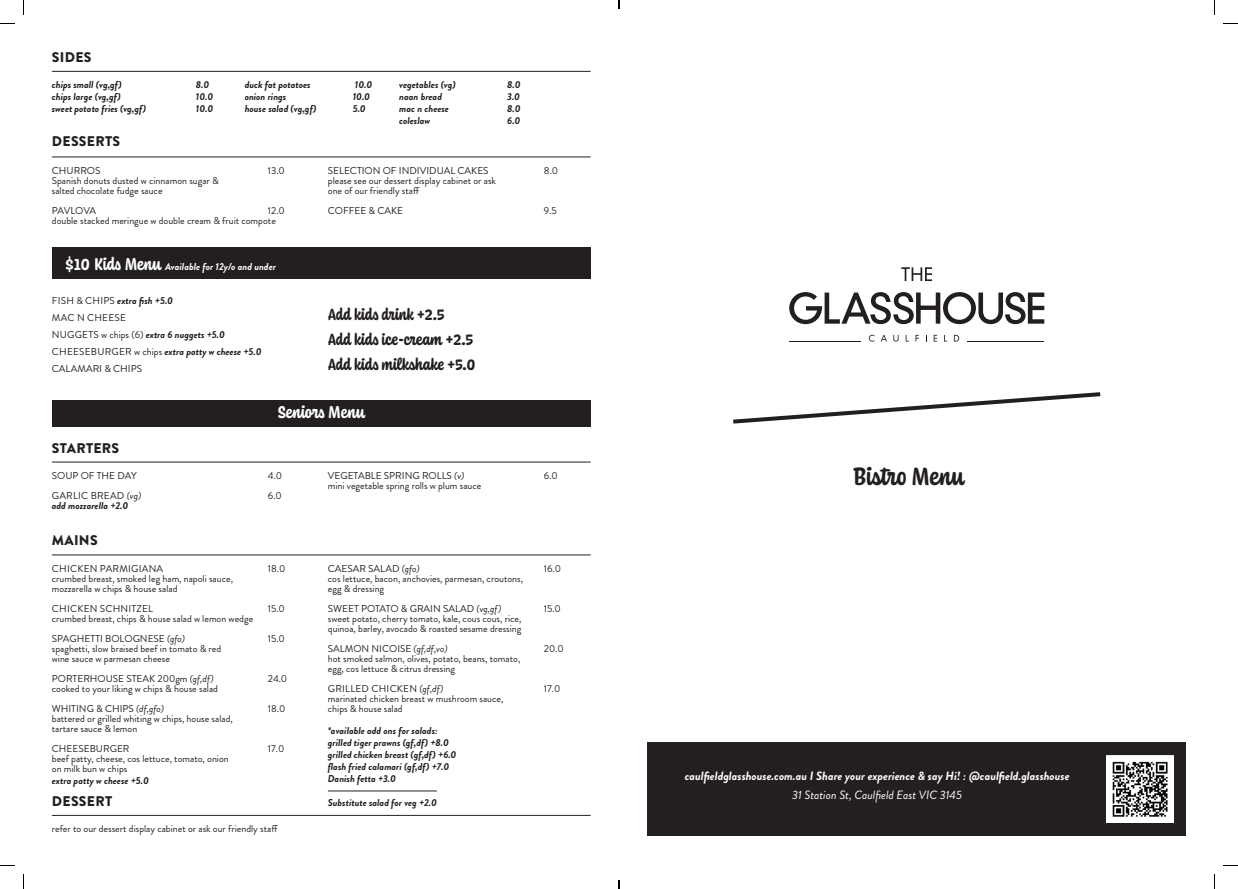
<style>
.page{position:relative;width:1238px;height:889px;background:#fff}
.page>*{position:absolute;margin:0;border:0;box-sizing:border-box;transform-origin:0 0}
.t1{font:700 26px "Coniferous";color:#231f20}
.t2{font:700 18px "Coniferous";letter-spacing:.015em;color:#fff}
.t3{font:700 17px/25px "Coniferous";color:#231f20}
.t4{font:900 14px "Brandon Grotesque";letter-spacing:.02em;color:#231f20}
.t5{font:italic 700 12px "Brandon Grotesque";color:#fff}
.t6{font:italic 12px "Brandon Grotesque";color:#fff}
.t7{font:10px/10px "Brandon Grotesque";color:#231f20}
.t8{font:italic 700 10px/12px "Brandon Grotesque";color:#231f20}
.t9{font:10px "Brandon Grotesque";letter-spacing:.02em;color:#231f20}
.t10{font:italic 700 10px "Brandon Grotesque";color:#fff}
.t11{font:10px "Brandon Grotesque";letter-spacing:-.02em;color:#231f20}
.s1{font-family:"Coniferous";font-style:normal;font-size:18px}
.s2{font-weight:700;font-style:italic}
.s3{font-style:italic}
</style>
<div class="page">
<div style="left:52px;top:400px;width:538px;height:27px;background:#231f20"></div>
<hr style="left:52px;top:461px;width:538px;height:1px;background:#231f20">
<hr style="left:52px;top:815px;width:538px;height:1px;background:#231f20">
<hr style="left:52px;top:554px;width:538px;height:1px;background:#231f20">
<div style="left:647px;top:742px;width:539px;height:94px;background:#231f20"></div>
<svg style="left:733px;top:392px;width:368px;height:32px"></svg>
<svg style="left:789px;top:292px;width:255px;height:32px"></svg>
<svg style="left:901px;top:267px;width:31px;height:14px"></svg>
<svg style="left:868px;top:335px;width:6px;height:7px"></svg>
<svg style="left:880px;top:335px;width:7px;height:7px"></svg>
<svg style="left:893px;top:335px;width:5px;height:7px"></svg>
<svg style="left:905px;top:335px;width:4px;height:7px"></svg>
<svg style="left:915px;top:335px;width:4px;height:7px"></svg>
<svg style="left:933px;top:335px;width:4px;height:7px"></svg>
<svg style="left:954px;top:335px;width:5px;height:7px"></svg>
<hr style="left:967px;top:341px;width:77px;height:1px;background:#231f20">
<hr style="left:789px;top:341px;width:72px;height:1px;background:#231f20">
<div style="left:52px;top:248px;width:538px;height:31px;background:#231f20"></div>
<hr style="left:52px;top:156px;width:538px;height:1px;background:#231f20">
<hr style="left:52px;top:71px;width:538px;height:1px;background:#231f20">
<img style="left:1106px;top:756px;width:67px;height:66px">
<hr style="left:328px;top:790px;width:109px;height:1px;background:#231f20">
<svg style="left:0;top:23px;width:15px;height:1px"></svg>
<svg style="left:1223px;top:23px;width:15px;height:1px"></svg>
<svg style="left:0;top:865px;width:15px;height:1px"></svg>
<svg style="left:1223px;top:865px;width:15px;height:1px"></svg>
<svg style="left:23px;top:0;width:1px;height:15px"></svg>
<svg style="left:23px;top:874px;width:1px;height:15px"></svg>
<svg style="left:1214px;top:0;width:1px;height:15px"></svg>
<svg style="left:1214px;top:874px;width:1px;height:15px"></svg>
<svg style="left:618px;top:0;width:2px;height:9px"></svg>
<svg style="left:618px;top:880px;width:2px;height:9px"></svg>
<h3 class="t4" style="left:52px;top:47px;width:41px">SIDES</h3>
<p class="t8" style="left:52px;top:79px;width:71px">chips small (vg,gf)</p>
<p class="t8" style="left:196px;top:79px;width:15px">8.0</p>
<p class="t8" style="left:52px;top:91px;width:70px">chips large (vg,gf)</p>
<p class="t8" style="left:196px;top:91px;width:19px">10.0</p>
<p class="t8" style="left:52px;top:103px;width:96px">sweet potato fries (vg,gf)</p>
<p class="t8" style="left:196px;top:103px;width:19px">10.0</p>
<p class="t8" style="left:245px;top:79px;width:68px">duck fat potatoes</p>
<p class="t8" style="left:355px;top:79px;width:19px">10.0</p>
<p class="t8" style="left:245px;top:91px;width:43px">onion rings</p>
<p class="t8" style="left:353px;top:91px;width:19px">10.0</p>
<p class="t8" style="left:245px;top:103px;width:73px">house salad (vg,gf)</p>
<p class="t8" style="left:353px;top:103px;width:14px">5.0</p>
<p class="t8" style="left:399px;top:79px;width:58px">vegetables (vg)</p>
<p class="t8" style="left:507px;top:79px;width:15px">8.0</p>
<p class="t8" style="left:399px;top:91px;width:44px">naan bread</p>
<p class="t8" style="left:507px;top:91px;width:14px">3.0</p>
<p class="t8" style="left:399px;top:103px;width:51px">mac n cheese</p>
<p class="t8" style="left:507px;top:103px;width:15px">8.0</p>
<p class="t8" style="left:399px;top:115px;width:32px">coleslaw</p>
<p class="t8" style="left:507px;top:115px;width:15px">6.0</p>
<h3 class="t4" style="left:52px;top:131px;width:70px">DESSERTS</h3>
<p class="t7" style="left:52px;top:166px;width:50px">CHURROS</p>
<p class="t7" style="left:268px;top:166px;width:18px">13.0</p>
<p class="t7" style="left:52px;top:176px;width:168px">Spanish donuts dusted w cinnamon sugar &amp; salted chocolate fudge sauce</p>
<p class="t11" style="left:52px;top:204px;width:46px">PAVLOVA</p>
<p class="t7" style="left:52px;top:206px;width:234px;text-indent:216px">12.0 double stacked meringue w double cream &amp; fruit compote</p>
<p class="t10" style="left:65px;top:259px;width:212px"><span class="s1">$10 Kids Menu</span> Available for 12y/o and under</p>
<p class="t7" style="left:52px;top:292px;width:211px;line-height:17px">FISH &amp; CHIPS <span class="s2">extra fish +5.0<br></span>MAC N CHEESE<br>NUGGETS w chips (6) <span class="s2">extra 6 nuggets +5.0<br></span>CHEESEBURGER w chips <span class="s2">extra patty w cheese +5.0<br></span>CALAMARI &amp; CHIPS</p>
<p class="t7" style="left:328px;top:166px;width:162px">SELECTION OF INDIVIDUAL CAKES</p>
<p class="t7" style="left:544px;top:166px;width:16px">8.0</p>
<p class="t7" style="left:328px;top:176px;width:170px">please see our dessert display cabinet or ask one of our friendly staff</p>
<p class="t7" style="left:328px;top:206px;width:77px">COFFEE &amp; CAKE</p>
<p class="t7" style="left:544px;top:206px;width:14px">9.5</p>
<h3 class="t3" style="left:328px;top:301px;width:149px">Add kids drink +2.5<br>Add kids ice-cream +2.5<br>Add kids milkshake +5.0</h3>
<h3 class="t4" style="left:52px;top:438px;width:69px">STARTERS</h3>
<h2 class="t2" style="left:277px;top:400px;width:89px">Seniors Menu</h2>
<p class="t7" style="left:52px;top:471px;width:86px">SOUP OF THE DAY</p>
<p class="t7" style="left:268px;top:471px;width:16px">4.0</p>
<p class="t9" style="left:52px;top:489px;width:91px">GARLIC BREAD <span class="s3">(vg)</span></p>
<p class="t7" style="left:268px;top:491px;width:15px">6.0</p>
<p class="t8" style="left:52px;top:500px;width:78px">add mozzarella +2.0</p>
<h3 class="t4" style="left:52px;top:531px;width:47px">MAINS</h3>
<p class="t9" style="left:52px;top:562px;width:113px">CHICKEN PARMIGIANA</p>
<p class="t7" style="left:268px;top:564px;width:19px">18.0</p>
<p class="t7" style="left:52px;top:574px;width:183px">crumbed breast, smoked leg ham, napoli sauce, mozzarella w chips &amp; house salad</p>
<p class="t9" style="left:52px;top:602px;width:103px">CHICKEN SCHNITZEL</p>
<p class="t7" style="left:268px;top:604px;width:18px">15.0</p>
<p class="t7" style="left:52px;top:609px;width:203px;line-height:20px">crumbed breast, chips &amp; house salad w lemon wedge<br>SPAGHETTI BOLOGNESE <span class="s3">(gfo)</span></p>
<p class="t7" style="left:268px;top:634px;width:18px">15.0</p>
<p class="t7" style="left:52px;top:644px;width:171px">spaghetti, slow braised beef in tomato &amp; red wine sauce w parmesan cheese</p>
<p class="t7" style="left:52px;top:674px;width:163px">PORTERHOUSE STEAK 200gm <span class="s3">(gf,df)</span></p>
<p class="t7" style="left:268px;top:674px;width:21px">24.0</p>
<p class="t7" style="left:52px;top:679px;width:168px;line-height:20px">cooked to your liking w chips &amp; house salad<br>WHITING &amp; CHIPS <span class="s3">(df,gfo)</span></p>
<p class="t7" style="left:268px;top:704px;width:19px">18.0</p>
<p class="t7" style="left:52px;top:714px;width:182px">battered or grilled whiting w chips, house salad, tartare sauce &amp; lemon</p>
<p class="t7" style="left:52px;top:744px;width:79px">CHEESEBURGER</p>
<p class="t7" style="left:268px;top:744px;width:18px">17.0</p>
<p class="t7" style="left:52px;top:754px;width:178px">beef patty, cheese, cos lettuce, tomato, onion on milk bun w chips</p>
<p class="t8" style="left:52px;top:774px;width:98px">extra patty w cheese +5.0</p>
<h3 class="t4" style="left:52px;top:791px;width:62px">DESSERT</h3>
<p class="t7" style="left:52px;top:824px;width:227px">refer to our dessert display cabinet or ask our friendly staff</p>
<p class="t7" style="left:328px;top:471px;width:138px">VEGETABLE SPRING ROLLS <span class="s3">(v)</span></p>
<p class="t7" style="left:544px;top:471px;width:15px">6.0</p>
<p class="t7" style="left:328px;top:481px;width:155px">mini vegetable spring rolls w plum sauce</p>
<p class="t7" style="left:328px;top:564px;width:93px">CAESAR SALAD <span class="s3">(gfo)</span></p>
<p class="t7" style="left:544px;top:564px;width:19px">16.0</p>
<p class="t7" style="left:328px;top:574px;width:197px">cos lettuce, bacon, anchovies, parmesan, croutons, egg &amp; dressing</p>
<p class="t7" style="left:328px;top:604px;width:175px">SWEET POTATO &amp; GRAIN SALAD <span class="s3">(vg,gf)</span></p>
<p class="t7" style="left:544px;top:604px;width:18px">15.0</p>
<p class="t7" style="left:328px;top:614px;width:195px">sweet potato, cherry tomato, kale, cous cous, rice, quinoa, barley, avocado &amp; roasted sesame dressing</p>
<p class="t7" style="left:328px;top:644px;width:121px">SALMON NICOISE <span class="s3">(gf,df,vo)</span></p>
<p class="t7" style="left:544px;top:644px;width:21px">20.0</p>
<p class="t7" style="left:328px;top:654px;width:194px">hot smoked salmon, olives, potato, beans, tomato, egg, cos lettuce &amp; citrus dressing</p>
<p class="t9" style="left:328px;top:682px;width:117px">GRILLED CHICKEN <span class="s3">(gf,df)</span></p>
<p class="t7" style="left:544px;top:684px;width:18px">17.0</p>
<p class="t7" style="left:328px;top:694px;width:177px">marinated chicken breast w mushroom sauce, chips &amp; house salad</p>
<p class="t8" style="left:328px;top:724px;width:130px">*available add ons for salads: grilled tiger prawns (gf,df) +8.0 grilled chicken breast (gf,df) +6.0 flash fried calamari (gf,df) +7.0<br>Danish fetta +3.0</p>
<p class="t8" style="left:328px;top:796px;width:111px">Substitute salad for veg +2.0</p>
<h1 class="t1" style="left:852px;top:458px;width:114px">Bistro Menu</h1>
<p class="t5" style="left:684px;top:768px;width:386px">caulfieldglasshouse.com.au I Share your experience &amp; say Hi! : @caulfield.glasshouse</p>
<p class="t6" style="left:792px;top:786px;width:171px">31 Station St, Caulfield East VIC 3145</p>
</div>
